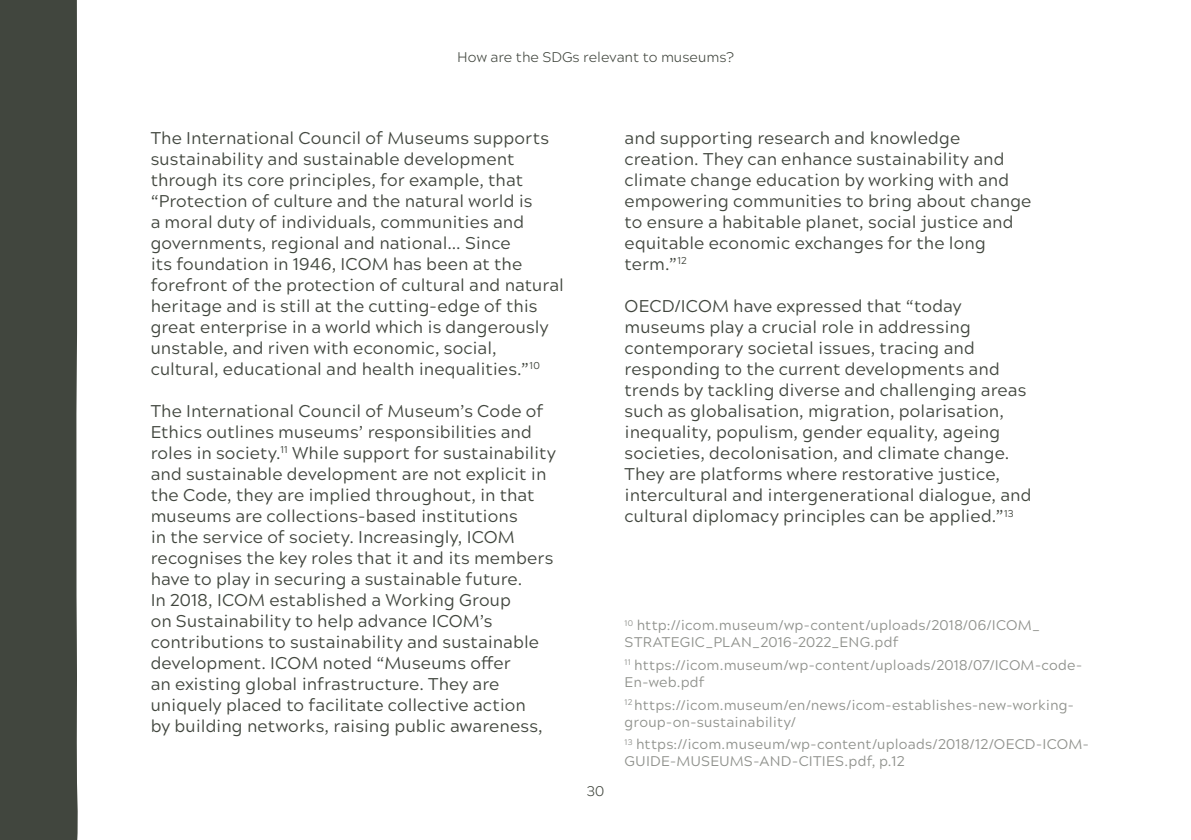
<style>
.page{position:relative;width:1191px;height:840px;background:#fff}
.page>*{position:absolute;margin:0;border:0;box-sizing:border-box;transform-origin:0 0}
.Body_copy___regular{font:17px/21px "Acherus Grotesque";letter-spacing:.005em;color:#41463e}
.References_-_for_bod{font:14px/16.8px "Acherus Grotesque";letter-spacing:.015em;color:#90928d}
.t1{font:300 14px "Acherus Grotesque";color:#41463e}
</style>
<div class="page">
<div style="left:0;top:0;width:78px;height:839px;background:#41463e"></div>
<p class="t1" style="left:457px;top:46px;width:278px">How are the SDGs relevant to museums?</p>
<p class="Body_copy___regular" style="left:151px;top:126px;width:415px">The International Council of Museums supports sustainability and sustainable development through its core principles, for example, that “Protection of culture and the natural world is<br>a moral duty of individuals, communities and governments, regional and national... Since<br>its foundation in 1946, ICOM has been at the forefront of the protection of cultural and natural heritage and is still at the cutting-edge of this great enterprise in a world which is dangerously unstable, and riven with economic, social, cultural, educational and health inequalities.”<sup>10</sup></p>
<p class="Body_copy___regular" style="left:151px;top:399px;width:406px">The International Council of Museum’s Code of Ethics outlines museums’ responsibilities and roles in society.<sup>11</sup> While support for sustainability and sustainable development are not explicit in the Code, they are implied throughout, in that museums are collections-based institutions<br>in the service of society. Increasingly, ICOM recognises the key roles that it and its members have to play in securing a sustainable future.<br>In 2018, ICOM established a Working Group<br>on Sustainability to help advance ICOM’s contributions to sustainability and sustainable development. ICOM noted “Museums offer<br>an existing global infrastructure. They are uniquely placed to facilitate collective action<br>by building networks, raising public awareness,</p>
<p class="Body_copy___regular" style="left:624px;top:126px;width:408px">and supporting research and knowledge creation. They can enhance sustainability and climate change education by working with and empowering communities to bring about change to ensure a habitable planet, social justice and equitable economic exchanges for the long term.”<sup>12</sup></p>
<p class="Body_copy___regular" style="left:624px;top:294px;width:408px">OECD/ICOM have expressed that “today museums play a crucial role in addressing contemporary societal issues, tracing and responding to the current developments and trends by tackling diverse and challenging areas such as globalisation, migration, polarisation, inequality, populism, gender equality, ageing societies, decolonisation, and climate change.<br>They are platforms where restorative justice, intercultural and intergenerational dialogue, and cultural diplomacy principles can be applied.”<sup>13</sup></p>
<p class="t1" style="left:587px;top:778px;width:19px">30</p>
<p class="References_-_for_bod" style="left:624px;top:615px;width:416px"><sup>10</sup> http://icom.museum/wp-content/uploads/2018/06/ICOM_<br>STRATEGIC_PLAN_2016-2022_ENG.pdf</p>
<p class="References_-_for_bod" style="left:624px;top:655px;width:459px"><sup>11</sup> https://icom.museum/wp-content/uploads/2018/07/ICOM-code-<br>En-web.pdf</p>
<p class="References_-_for_bod" style="left:624px;top:695px;width:451px"><sup>12</sup> https://icom.museum/en/news/icom-establishes-new-working&shy;group-on-sustainability/</p>
<p class="References_-_for_bod" style="left:624px;top:734px;width:466px"><sup>13</sup> https://icom.museum/wp-content/uploads/2018/12/OECD-ICOM-<br>GUIDE-MUSEUMS-AND-CITIES.pdf, p.12</p>
</div>
